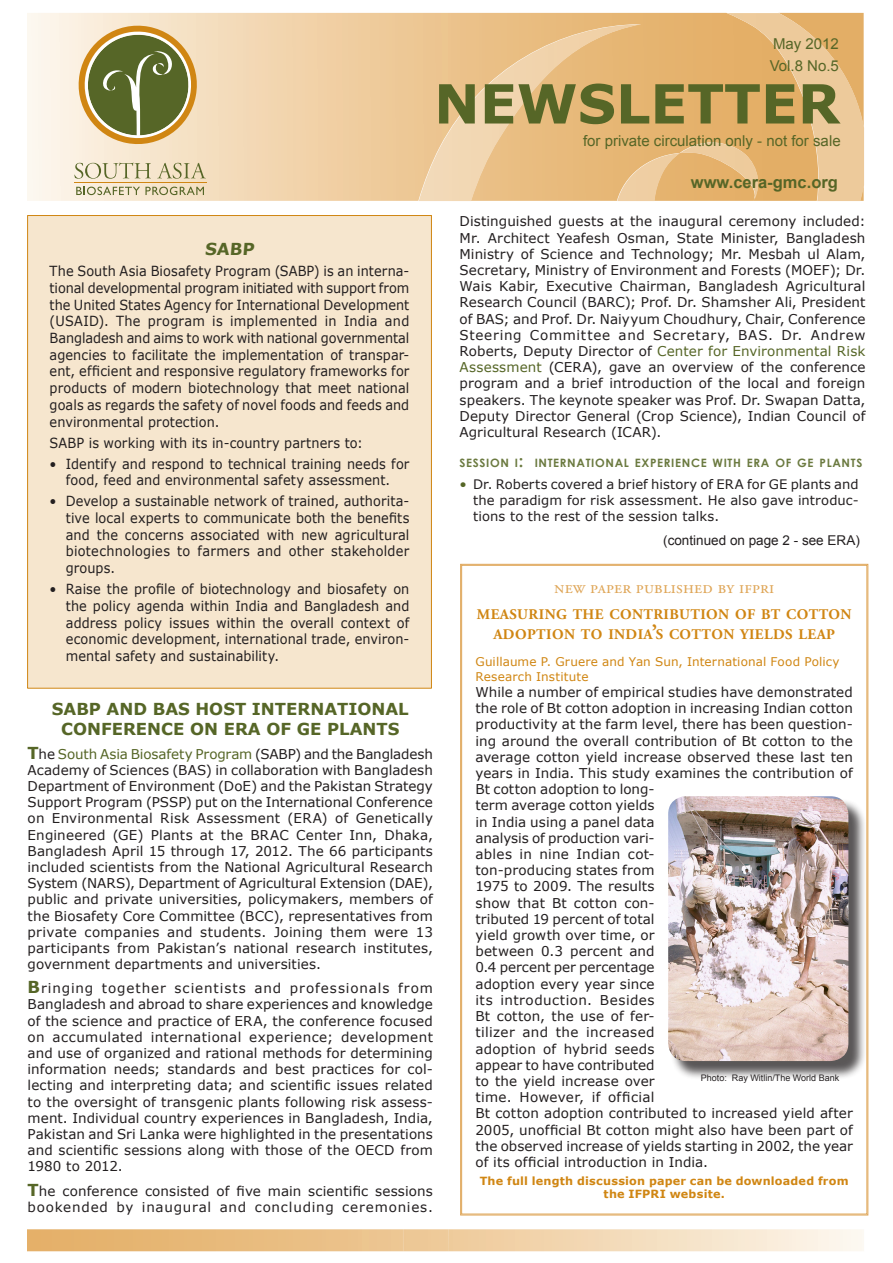
<style>
.page{position:relative;width:893px;height:1263px;background:#fff}
.page>*{position:absolute;margin:0;border:0;box-sizing:border-box;transform-origin:0 0}
.t1{font:700 54px "Verdana";color:#566627}
.t2{font:18px "Adobe Garamond Pro";letter-spacing:.01em;color:#dfa658}
.t3{font:700 16.5px/19.8px "Verdana";color:#566627;text-align:center}
.t4{font:700 16.5px "Arial";color:#566627}
.t5{font:700 16.5px "Verdana";color:#566627}
.t6{font:15px/22.2px "Arial";color:#566627}
.t7{font:700 14.7px/19.5px "Adobe Garamond Pro";letter-spacing:.03em;color:#d08613;text-align:center}
.t8{font:13.95px/16.6px "Verdana";letter-spacing:.01em;color:#231f20;text-align:justify;scale:.93 1}
.t9{font:13.5px/16.2px "Verdana";letter-spacing:.01em;color:#231f20;text-align:justify}
.t10{font:13.5px/16.2px "Verdana";letter-spacing:.03em;color:#231f20}
.t11{font:13.5px "Arial";color:#231f20}
.t12{font:13.2px/15.8px "Verdana";letter-spacing:.01em;color:#231f20;text-align:justify}
.t13{font:12px/14.4px "Verdana";letter-spacing:.01em;color:#d08613}
.t14{font:700 11.55px "Century Gothic";letter-spacing:.055em;color:#6b7a40}
.t15{font:700 11.25px/13.5px "Verdana";letter-spacing:.02em;color:#d08613;text-align:center}
.t16{font:9px "Arial";color:#231f20}
.s1{font-weight:700;font-size:16.5px;color:#566627}
.s2{color:#566627}
.s3{font-size:16.5px}
.s4{font-size:13.5px;color:#566627}
.s5{font-size:21px}
</style>
<div class="page">
<svg style="left:27px;top:13px;width:392px;height:188px"></svg>
<svg style="left:419px;top:13px;width:445px;height:188px"></svg>
<svg style="left:74px;top:163px;width:77px;height:16px"></svg>
<svg style="left:157px;top:163px;width:49px;height:16px"></svg>
<svg style="left:76px;top:187px;width:128px;height:8px"></svg>
<hr style="left:74px;top:182px;width:133px;height:1px;background:#d08613">
<svg style="left:74px;top:21px;width:128px;height:128px"></svg>
<svg style="left:27px;top:1229px;width:837px;height:22px"></svg>
<div style="left:28px;top:215px;width:403px;height:473px;background:#f6e6ce"></div>
<svg style="left:460px;top:564px;width:408px;height:651px"></svg>
<div style="left:670px;top:798px;width:197px;height:282px;background:#231f20;opacity:.75"></div>
<img style="left:668px;top:796px;width:180px;height:265px">
<p class="t6" style="left:770px;top:33px;width:71px">May 2012<br>Vol.8 No.5</p>
<h1 class="t1" style="left:434px;top:66px;width:220px">NEWSLETTER</h1>
<p class="t6" style="left:583px;top:130px;width:259px">for private circulation only - not for sale</p>
<p class="t5" style="left:205px;top:238px;width:53px">SABP</p>
<p class="t8" style="left:50px;top:263px;width:388px">The South Asia Biosafety Program (SABP) is an interna&shy;tional developmental program initiated with support from the United States Agency for International Development (USAID). The program is implemented in India and Bangladesh and aims to work with national governmental agencies to facilitate the implementation of transpar&shy;ent, efficient and responsive regulatory frameworks for products of modern biotechnology that meet national goals as regards the safety of novel foods and feeds and environmental protection.</p>
<p class="t8" style="left:50px;top:434px;width:338px">SABP is working with its in-country partners to:</p>
<p class="t8" style="left:50px;top:455px;width:388px;text-align:center">• Identify and respond to technical training needs for food, feed and environmental safety assessment.</p>
<p class="t8" style="left:66px;top:493px;width:371px;text-indent:-16px">• Develop a sustainable network of trained, authorita&shy;tive local experts to communicate both the benefits and the concerns associated with new agricultural biotechnologies to farmers and other stakeholder groups.</p>
<p class="t8" style="left:66px;top:581px;width:371px;text-indent:-16px">• Raise the profile of biotechnology and biosafety on the policy agenda within India and Bangladesh and address policy issues within the overall context of economic development, international trade, environ&shy;mental safety and sustainability.</p>
<p class="t3" style="left:52px;top:698px;width:358px">SABP and BAS host International<br>Conference on ERA of GE Plants</p>
<p class="t9" style="left:28px;top:745px;width:407px"><span class="s1">T</span>he <span class="s2">South Asia Biosafety Program</span> (SABP) and the Bangladesh Academy of Sciences (BAS) in collaboration with Bangladesh Department of Environment (DoE) and the Pakistan Strategy Support Program (PSSP) put on the International Conference on Environmental Risk Assessment (ERA) of Genetically Engineered (GE) Plants at the BRAC Center Inn, Dhaka, Bangladesh April 15 through 17, 2012. The 66 participants included scientists from the National Agricultural Research System (NARS), Department of Agricultural Extension (DAE), public and private universities, policymakers, members of the Biosafety Core Committee (BCC), representatives from private companies and students. Joining them were 13 participants from Pakistan’s national research institutes, government departments and universities.</p>
<p class="t9" style="left:28px;top:980px;width:407px"><span class="s1">B</span>ringing together scientists and professionals from Bangladesh and abroad to share experiences and knowledge of the science and practice of ERA, the conference focused on accumulated international experience; development and use of organized and rational methods for determining information needs; standards and best practices for col&shy;lecting and interpreting data; and scientific issues related to the oversight of transgenic plants following risk assess&shy;ment. Individual country experiences in Bangladesh, India, Pakistan and Sri Lanka were highlighted in the presentations and scientific sessions along with those of the OECD from 1980 to 2012.</p>
<p class="t10" style="left:28px;top:1182px;width:407px"><span class="s1">T</span>he conference consisted of five main scientific sessions bookended by inaugural and concluding ceremonies.</p>
<p class="t4" style="left:691px;top:171px;width:148px">www.cera-gmc.org</p>
<p class="t9" style="left:460px;top:213px;width:407px">Distinguished guests at the inaugural ceremony included:<br>Mr. Architect Yeafesh Osman, State Minister, Bangladesh Ministry of Science and Technology; Mr. Mesbah ul Alam, Secretary, Ministry of Environment and Forests (MOEF); Dr.<br>Wais Kabir, Executive Chairman, Bangladesh Agricultural Research Council (BARC); Prof. Dr. Shamsher Ali, President of BAS; and Prof. Dr. Naiyyum Choudhury, Chair, Conference Steering Committee and Secretary, BAS. Dr. Andrew Roberts, Deputy Director of <span class="s2">Center for Environmental Risk Assessment</span> (CERA), gave an overview of the conference program and a brief introduction of the local and foreign speakers. The keynote speaker was Prof. Dr. Swapan Datta, Deputy Director General (Crop Science), Indian Council of Agricultural Research (ICAR).</p>
<p class="t14" style="left:460px;top:454px;width:404px">SESSION I<span class="s3">:</span> INTERNATIONAL EXPERIENCE WITH ERA OF GE PLANTS</p>
<p class="t12" style="left:473px;top:476px;width:387px;text-indent:-14px"><span class="s4">•</span> Dr. Roberts covered a brief history of ERA for GE plants and the paradigm for risk assessment. He also gave introduc&shy;tions to the rest of the session talks.</p>
<p class="t11" style="left:663px;top:531px;width:198px">(continued on page 2 - see ERA)</p>
<h2 class="t2" style="left:554px;top:576px;width:222px">new paper published by ifpri</h2>
<p class="t7" style="left:477px;top:605px;width:376px">MEASURING THE CONTRIBUTION OF BT COTTON<br>ADOPTION TO INDIA<span class="s5">’</span>S COTTON YIELDS LEAP</p>
<p class="t13" style="left:475px;top:655px;width:366px">Guillaume P. Gruere and Yan Sun, International Food Policy<br>Research Institute</p>
<p class="t9" style="left:475px;top:684px;width:379px;text-align:left">While a number of empirical studies have demonstrated the role of Bt cotton adoption in increasing Indian cotton productivity at the farm level, there has been question&shy;ing around the overall contribution of Bt cotton to the average cotton yield increase observed these last ten years in India. This study examines the contribution of Bt cotton adoption to long-<br>term average cotton yields<br>in India using a panel data<br>analysis of production vari-<br>ables in nine Indian cot-<br>ton-producing states from<br>1975 to 2009. The results<br>show that Bt cotton con-<br>tributed 19 percent of total<br>yield growth over time, or<br>between 0.3 percent and<br>0.4 percent per percentage<br>adoption every year since<br>its introduction. Besides<br>Bt cotton, the use of fer-<br>tilizer and the increased<br>adoption of hybrid seeds<br>appear to have contributed<br>to the yield increase over<br>time. However, if official<br>Bt cotton adoption contributed to increased yield after 2005, unofficial Bt cotton might also have been part of the observed increase of yields starting in 2002, the year of its official introduction in India.</p>
<p class="t15" style="left:480px;top:1173px;width:370px">The full length discussion paper can be downloaded from the IFPRI website.</p>
<p class="t16" style="left:701px;top:1072px;width:140px">Photo: Ray Witlin/The World Bank</p>
</div>
